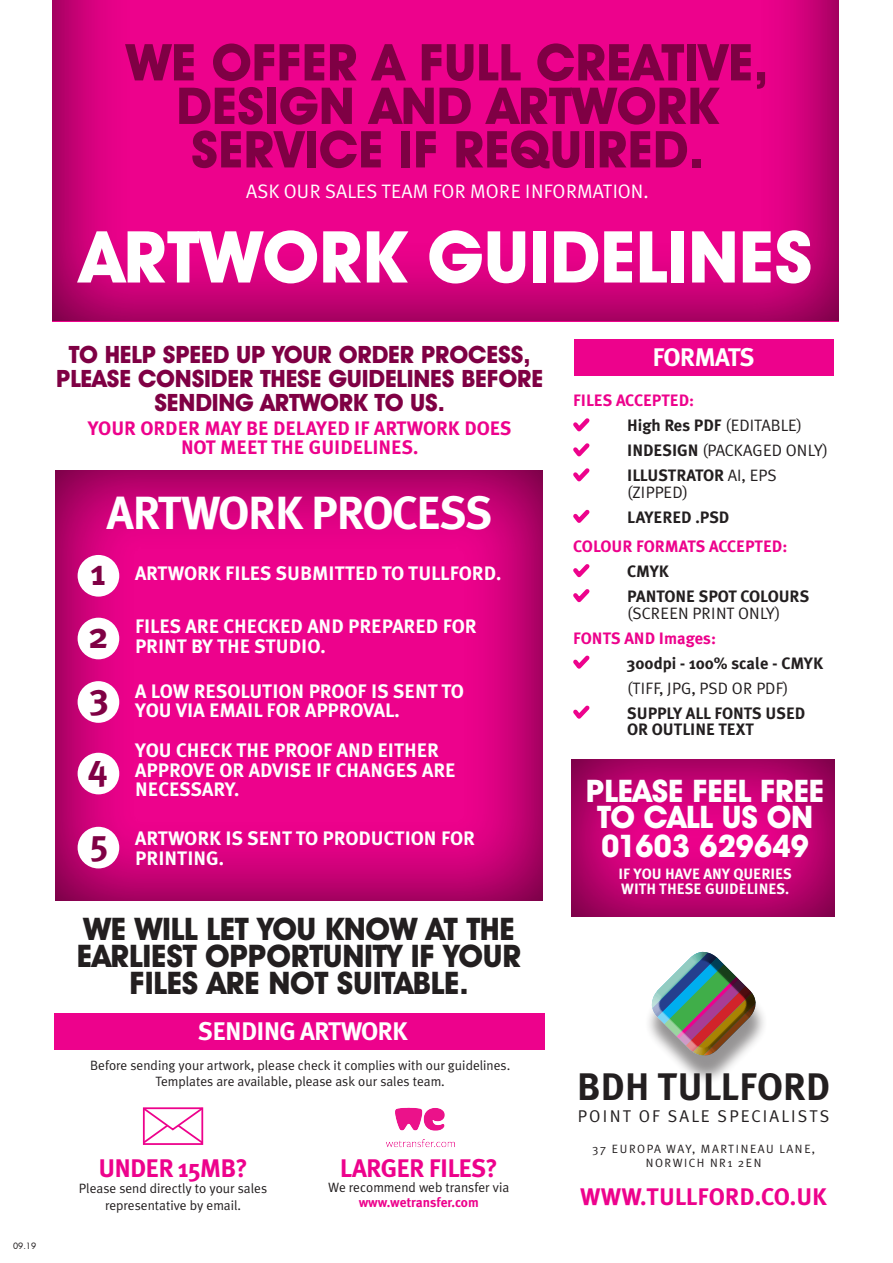
<style>
.page{position:relative;width:893px;height:1263px;background:#fff}
.page>*{position:absolute;margin:0;border:0;box-sizing:border-box;transform-origin:0 0}
.t1{font:700 72px "Avant Garde IT Cby BT";color:#fff}
.t2{font:700 51px/43.5px "Avant Garde IT Cby BT";color:#7f0044;text-align:center}
.t3{font:700 46.5px "Meta Plus";letter-spacing:-.03em;color:#fff}
.t4{font:700 38.4px "Meta Plus";color:#231f20}
.t5{font:700 36.75px "Meta Plus";color:#7f0044}
.t6{font:700 31.2px/27px "Avant Garde IT Cby BT";letter-spacing:-.01em;color:#231f20;text-align:center}
.t7{font:700 31.2px/25.5px "Avant Garde IT Cby BT";letter-spacing:-.01em;color:#fff;text-align:center}
.t8{font:700 25.5px "Meta Plus";letter-spacing:-.03em;color:#ed028c}
.t9{font:700 25.5px "Meta Plus";letter-spacing:-.03em;color:#fff}
.t10{font:700 24px/24px "Avant Garde IT Cby BT";letter-spacing:-.01em;color:#7f0044;text-align:center}
.t11{font:700 24px "Meta Plus";color:#ed028c}
.t12{font:700 19.5px/19.5px "Meta Plus";color:#fff}
.t13{font:700 19.5px/19.5px "Meta Plus";color:#ed028c;text-align:center}
.t14{font:19.5px "Meta Plus Normal";letter-spacing:.01em;color:#fff}
.t15{font:17.1px "Meta Plus Normal";letter-spacing:.12em;color:#231f20}
.t16{font:700 16.5px/25px "Meta Plus";color:#231f20}
.t17{font:700 16.5px/25px "Meta Plus";color:#ed028c}
.t18{font:16.5px "Meta Plus Normal";color:#231f20}
.t19{font:700 15px/15px "Meta Plus";color:#fff}
.t20{font:13.5px/16.5px "Meta Plus Normal";color:#231f20;text-align:center}
.t21{font:700 13.5px "Meta Plus";color:#ed028c}
.t22{font:12px/13.5px "Meta Plus Normal";letter-spacing:.125em;color:#231f20;text-align:center}
.t23{font:9px "Geometric 415 BT Lite A";color:#231f20}
.s1{color:#231f20}
.s2{font-family:"Meta Plus Normal";font-weight:400;color:#231f20}
.s3{font-family:"Meta Plus";font-weight:700}
.s4{font-family:"Meta Plus Normal";font-weight:400}
.s5{font-size:36.75px;color:#7f0044}
</style>
<div class="page">
<div style="left:54px;top:1013px;width:490px;height:37px;background:#ed028c"></div>
<div style="left:574px;top:339px;width:259px;height:37px;background:#ed028c"></div>
<svg style="left:573px;top:418px;width:17px;height:64px"></svg>
<svg style="left:573px;top:509px;width:17px;height:14px"></svg>
<svg style="left:573px;top:564px;width:17px;height:39px"></svg>
<svg style="left:573px;top:655px;width:17px;height:14px"></svg>
<svg style="left:573px;top:705px;width:17px;height:14px"></svg>
<div style="left:644px;top:960px;width:125px;height:125px;background:#231f20;opacity:.48"></div>
<svg style="left:644px;top:951px;width:122px;height:116px"></svg>
<div style="left:45px;top:0;width:795px;height:321px;background:#231f20;opacity:.75"></div>
<div style="left:43px;top:462px;width:501px;height:439px;background:#231f20;opacity:.75"></div>
<div style="left:560px;top:751px;width:276px;height:166px;background:#231f20;opacity:.75"></div>
<svg style="left:142px;top:1107px;width:62px;height:38px"></svg>
<div style="left:143px;top:1107px;width:60px;height:38px;border:2px solid #ed028c"></div>
<img style="left:386px;top:1107px;width:69px;height:41px">
<div style="left:78px;top:555px;width:41px;height:42px;background:#fff;border-radius:50%"></div>
<div style="left:78px;top:618px;width:41px;height:41px;background:#fff;border-radius:50%"></div>
<div style="left:78px;top:681px;width:41px;height:42px;background:#fff;border-radius:50%"></div>
<div style="left:78px;top:753px;width:41px;height:41px;background:#fff;border-radius:50%"></div>
<div style="left:78px;top:827px;width:41px;height:41px;background:#fff;border-radius:50%"></div>
<h2 class="t2" style="left:126px;top:40px;width:644px">WE OFFER A FULL CREATIVE,<br>DESIGN AND ARTWORK<br>SERVICE IF REQUIRED.</h2>
<p class="t14" style="left:246px;top:180px;width:404px">ASK OUR SALES TEAM FOR MORE INFORMATION.</p>
<h1 class="t1" style="left:80px;top:213px;width:734px">ARTWORK GUIDELINES</h1>
<p class="t23" style="left:13px;top:1241px;width:25px">09.19</p>
<p class="t10" style="left:69px;top:342px;width:463px">TO HELP SPEED UP YOUR ORDER PROCESS,</p>
<h3 class="t9" style="left:652px;top:342px;width:104px">FORMATS</h3>
<p class="t10" style="left:56px;top:366px;width:489px">PLEASE CONSIDER THESE GUIDELINES BEFORE<br>SENDING ARTWORK TO US.</p>
<p class="t13" style="left:88px;top:418px;width:425px">YOUR ORDER MAY BE DELAYED IF ARTWORK DOES<br>NOT MEET THE GUIDELINES.</p>
<p class="t17" style="left:627px;top:388px;width:176px;text-indent:-54px">FILES ACCEPTED:<br><span class="s1">High Res PDF</span> <span class="s2">(EDITABLE)</span></p>
<p class="t18" style="left:627px;top:441px;width:203px"><span class="s3">INDESIGN</span> (PACKAGED ONLY)</p>
<p class="t16" style="left:627px;top:463px;width:151px">ILLUSTRATOR <span class="s4">AI, EPS</span></p>
<p class="t18" style="left:627px;top:483px;width:62px">(ZIPPED)</p>
<p class="t16" style="left:627px;top:505px;width:104px">LAYERED .PSD</p>
<p class="t17" style="left:573px;top:534px;width:216px">COLOUR FORMATS ACCEPTED:</p>
<p class="t16" style="left:627px;top:559px;width:184px">CMYK<br>PANTONE SPOT COLOURS</p>
<p class="t18" style="left:627px;top:603px;width:155px">(SCREEN PRINT ONLY)</p>
<p class="t17" style="left:573px;top:625px;width:144px">FONTS AND Images:</p>
<p class="t16" style="left:627px;top:650px;width:198px">300dpi - 100% scale - CMYK</p>
<p class="t18" style="left:627px;top:678px;width:163px">(TIFF, JPG, PSD OR PDF)</p>
<p class="t16" style="left:627px;top:705px;width:180px;line-height:16.5px">SUPPLY ALL FONTS USED<br>OR OUTLINE TEXT</p>
<h3 class="t3" style="left:107px;top:486px;width:387px">ARTWORK PROCESS</h3>
<p class="t12" style="left:91px;top:563px;width:412px"><span class="s5">1</span> ARTWORK FILES SUBMITTED TO TULLFORD.</p>
<p class="t12" style="left:89px;top:617px;width:390px;text-indent:46px">FILES ARE CHECKED AND PREPARED FOR<br><sup>2</sup> PRINT BY THE STUDIO.</p>
<p class="t12" style="left:91px;top:681px;width:375px;text-indent:45px">A LOW RESOLUTION PROOF IS SENT TO<br><sup>3</sup> YOU VIA EMAIL FOR APPROVAL.</p>
<p class="t12" style="left:135px;top:741px;width:322px">YOU CHECK THE PROOF AND EITHER<br>APPROVE OR ADVISE IF CHANGES ARE<br>NECESSARY.</p>
<h3 class="t5" style="left:88px;top:746px;width:22px">4</h3>
<h3 class="t7" style="left:586px;top:778px;width:240px">PLEASE FEEL FREE<br>TO CALL US ON</h3>
<h3 class="t7" style="left:601px;top:833px;width:209px">01603 629649</h3>
<p class="t19" style="left:618px;top:866px;width:175px">IF YOU HAVE ANY QUERIES<br>WITH THESE GUIDELINES.</p>
<p class="t12" style="left:135px;top:829px;width:341px">ARTWORK IS SENT TO PRODUCTION FOR<br>PRINTING.</p>
<h3 class="t5" style="left:90px;top:820px;width:20px">5</h3>
<h3 class="t6" style="left:77px;top:915px;width:446px">WE WILL LET YOU KNOW AT THE<br>EARLIEST OPPORTUNITY IF YOUR<br>FILES ARE NOT SUITABLE.</h3>
<h3 class="t9" style="left:198px;top:1016px;width:211px">SENDING ARTWORK</h3>
<p class="t20" style="left:90px;top:1057px;width:422px">Before sending your artwork, please check it complies with our guidelines.<br>Templates are available, please ask our sales team.</p>
<h3 class="t8" style="left:98px;top:1153px;width:151px">UNDER 15MB?</h3>
<p class="t20" style="left:79px;top:1180px;width:190px">Please send directly to your sales representative by email.</p>
<h3 class="t8" style="left:340px;top:1153px;width:160px">LARGER FILES?</h3>
<p class="t20" style="left:328px;top:1179px;width:183px">We recommend web transfer via</p>
<p class="t21" style="left:359px;top:1194px;width:122px">www.wetransfer.com</p>
<h3 class="t4" style="left:577px;top:1064px;width:255px">BDH TULLFORD</h3>
<p class="t15" style="left:578px;top:1106px;width:253px">POINT OF SALE SPECIALISTS</p>
<p class="t22" style="left:592px;top:1142px;width:225px">37 EUROPA WAY, MARTINEAU LANE,<br>NORWICH NR1 2EN</p>
<p class="t11" style="left:580px;top:1183px;width:248px">WWW.TULLFORD.CO.UK</p>
</div>
